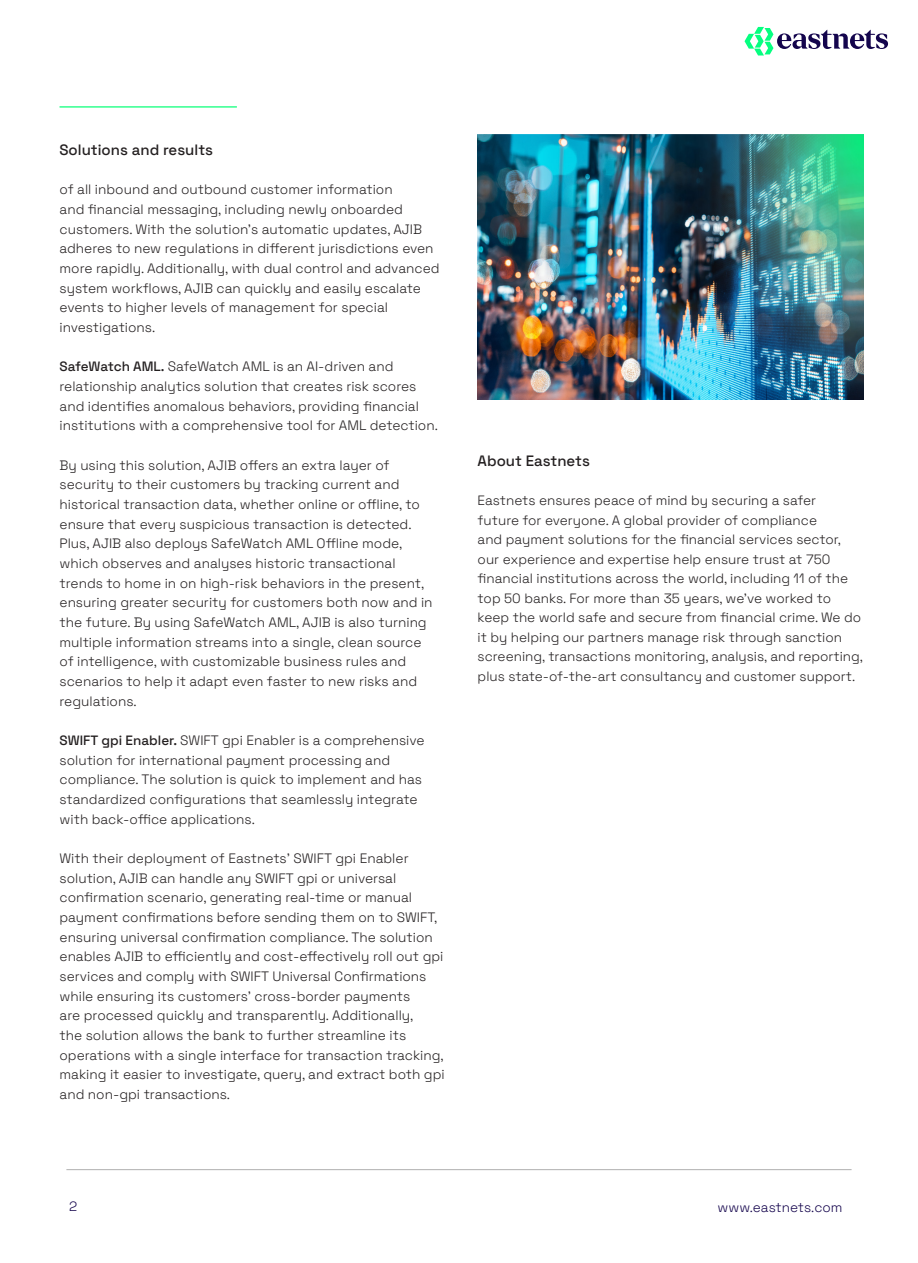
<style>
.page{position:relative;width:918px;height:1263px;background:#fff}
.page>*{position:absolute;margin:0;border:0;box-sizing:border-box;transform-origin:0 0}
.t1{font:500 15px "Space Grotesk";color:#231f20}
.t2{font:300 13.65px/19.6px "Space Grotesk";color:#231f20}
.t3{font:300 13.5px/19.5px "Space Grotesk";color:#231f20}
.t4{font:300 13.5px "Space Grotesk";color:#14044c}
.s1{font-weight:500;font-size:13.5px}
</style>
<div class="page">
<hr style="left:66px;top:1169px;width:786px;height:1px;background:#b0b0b0">
<hr style="left:60px;top:106px;width:177px;height:2px;background:#03ff75">
<svg style="left:745px;top:27px;width:143px;height:29px"></svg>
<img style="left:478px;top:135px;width:386px;height:264px">
<p class="t1" style="left:60px;top:139px;width:155px">Solutions and results</p>
<p class="t2" style="left:60px;top:179px;width:382px">of all inbound and outbound customer information<br>and financial messaging, including newly onboarded customers. With the solution’s automatic updates, AJIB adheres to new regulations in different jurisdictions even more rapidly. Additionally, with dual control and advanced system workflows, AJIB can quickly and easily escalate events to higher levels of management for special investigations.</p>
<p class="t2" style="left:60px;top:356px;width:380px"><span class="s1">SafeWatch AML.</span> SafeWatch AML is an AI-driven and relationship analytics solution that creates risk scores and identifies anomalous behaviors, providing financial institutions with a comprehensive tool for AML detection.</p>
<p class="t2" style="left:60px;top:454px;width:375px">By using this solution, AJIB offers an extra layer of security to their customers by tracking current and historical transaction data, whether online or offline, to ensure that every suspicious transaction is detected.<br>Plus, AJIB also deploys SafeWatch AML Offline mode, which observes and analyses historic transactional trends to home in on high-risk behaviors in the present, ensuring greater security for customers both now and in the future. By using SafeWatch AML, AJIB is also turning multiple information streams into a single, clean source of intelligence, with customizable business rules and scenarios to help it adapt even faster to new risks and regulations.</p>
<p class="t2" style="left:60px;top:730px;width:367px"><span class="s1">SWIFT gpi Enabler.</span> SWIFT gpi Enabler is a comprehensive solution for international payment processing and compliance. The solution is quick to implement and has standardized configurations that seamlessly integrate with back-office applications.</p>
<p class="t2" style="left:60px;top:848px;width:387px">With their deployment of Eastnets’ SWIFT gpi Enabler solution, AJIB can handle any SWIFT gpi or universal confirmation scenario, generating real-time or manual payment confirmations before sending them on to SWIFT, ensuring universal confirmation compliance. The solution enables AJIB to efficiently and cost-effectively roll out gpi services and comply with SWIFT Universal Confirmations while ensuring its customers’ cross-border payments<br>are processed quickly and transparently. Additionally,<br>the solution allows the bank to further streamline its operations with a single interface for transaction tracking, making it easier to investigate, query, and extract both gpi and non-gpi transactions.</p>
<p class="t1" style="left:478px;top:450px;width:114px">About Eastnets</p>
<p class="t3" style="left:478px;top:490px;width:387px">Eastnets ensures peace of mind by securing a safer<br>future for everyone. A global provider of compliance<br>and payment solutions for the financial services sector, our experience and expertise help ensure trust at 750 financial institutions across the world, including 11 of the top 50 banks. For more than 35 years, we’ve worked to keep the world safe and secure from financial crime. We do it by helping our partners manage risk through sanction screening, transactions monitoring, analysis, and reporting, plus state-of-the-art consultancy and customer support.</p>
<p class="t4" style="left:69px;top:1196px;width:10px">2</p>
<p class="t4" style="left:718px;top:1198px;width:126px">www.eastnets.com</p>
</div>
